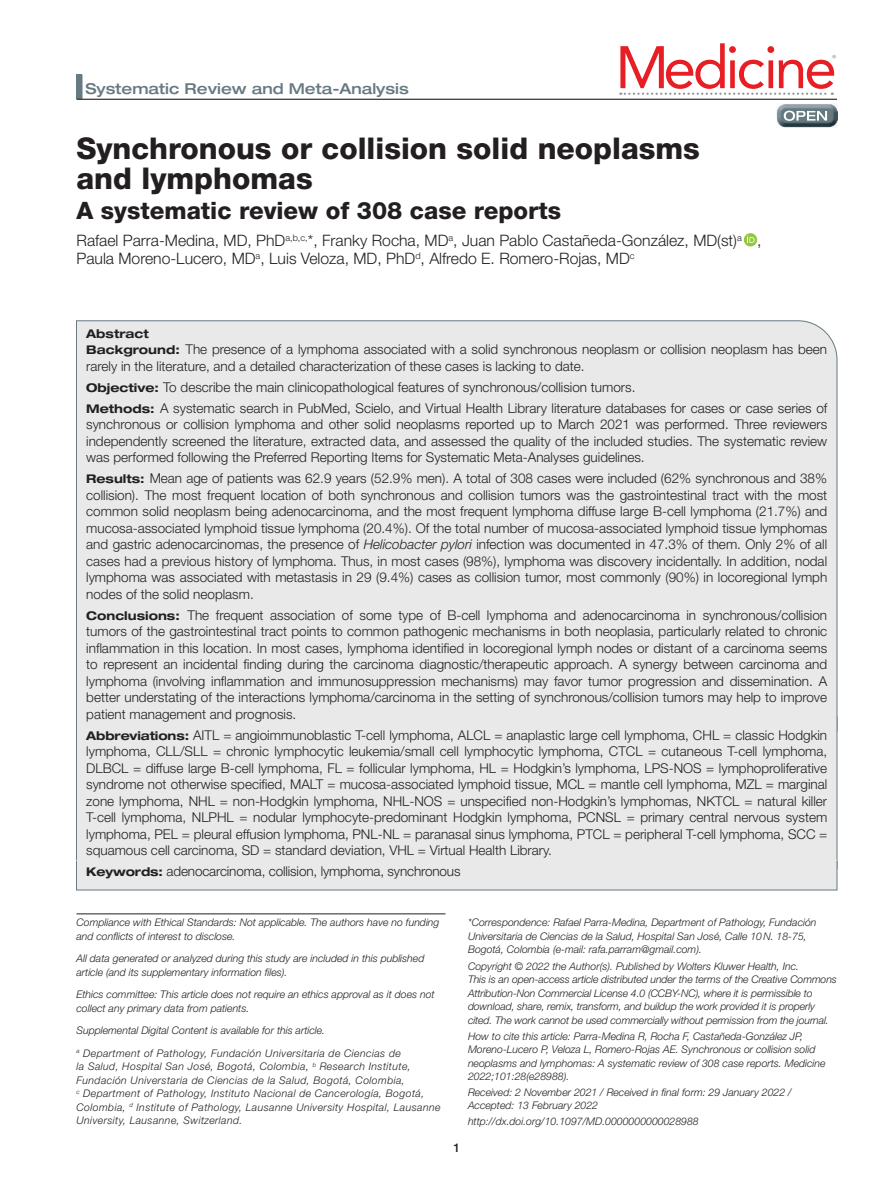
<style>
.page{position:relative;width:891px;height:1188px;background:#fff}
.page>*{position:absolute;margin:0;border:0;box-sizing:border-box;transform-origin:0 0}
.t1{font:59.4px "Avenir";letter-spacing:-.06em;color:#e71e24}
.t2{font:800 30px/30px "Helvetica Neue LT Std";color:#231f20}
.t3{font:800 24px "Helvetica Neue LT Std";color:#231f20}
.t4{font:300 15.75px/18px "Helvetica Neue LT Std";color:#231f20}
.t5{font:500 expanded 15px "Helvetica Neue LT Std";color:#667981}
.t6{font:300 13.5px/16.5px "Helvetica Neue LT Std";color:#231f20;text-align:justify}
.t7{font:700 expanded 12px "Helvetica Neue LT Std";color:#231f20}
.t8{font:500 12px "Helvetica Neue LT Std";color:#231f20}
.t9{font:italic 300 10.5px/13.5px "Helvetica Neue LT Std";color:#231f20}
.t10{font:italic 300 10.5px/13.5px "Helvetica Neue LT Std";letter-spacing:.04em;color:#231f20}
.t11{font:500 10.35px "Akzidenz Grotesk BE";color:#909295}
.s1{font-weight:700;font-stretch:expanded;font-size:12px}
.s2{font-style:italic}
</style>
<div class="page">
<div style="left:76px;top:74px;width:6px;height:25px;background:#677981"></div>
<hr style="left:76px;top:99px;width:761px;height:1px;background:#231f20">
<img style="left:776px;top:104px;width:61px;height:24px">
<svg style="left:784px;top:111px;width:43px;height:10px"></svg>
<svg style="left:620px;top:93px;width:213px;height:2px"></svg>
<div style="left:76px;top:320px;width:762px;height:413px;background:#e9e9e9"></div>
<div style="left:76px;top:717px;width:761px;height:153px;background:#e9e9e9"></div>
<div style="left:76px;top:861px;width:761px;height:29px;background:#e9e9e9"></div>
<div style="left:744px;top:233px;width:13px;height:13px;background:#93c73e;border-radius:50%"></div>
<svg style="left:747px;top:236px;width:8px;height:7px"></svg>
<hr style="left:76px;top:914px;width:370px;height:1px;background:#231f20">
<p class="t5" style="left:86px;top:80px;width:325px">Systematic Review and Meta-Analysis</p>
<h1 class="t1" style="left:615px;top:33px;width:223px">Medicine</h1>
<p class="t11" style="left:832px;top:52px;width:6px">®</p>
<h2 class="t2" style="left:76px;top:134px;width:625px">Synchronous or collision solid neoplasms and lymphomas</h2>
<h3 class="t3" style="left:76px;top:197px;width:486px">A systematic review of 308 case reports</h3>
<p class="t4" style="left:76px;top:231px;width:686px">Rafael Parra-Medina, MD, PhD<sup>a,b,c,</sup>*, Franky Rocha, MD<sup>a</sup>, Juan Pablo Castañeda-González, MD(st)<sup>a</sup> ,<br>Paula Moreno-Lucero, MD<sup>a</sup>, Luis Veloza, MD, PhD<sup>d</sup>, Alfredo E. Romero-Rojas, MD<sup>c</sup></p>
<p class="t7" style="left:86px;top:326px;width:64px">Abstract</p>
<p class="t6" style="left:86px;top:341px;width:742px"><span class="s1">Background:</span> The presence of a lymphoma associated with a solid synchronous neoplasm or collision neoplasm has been rarely in the literature, and a detailed characterization of these cases is lacking to date.</p>
<p class="t6" style="left:86px;top:376px;width:743px;line-height:21px"><span class="s1">Objective:</span> To describe the main clinicopathological features of synchronous/collision tumors.<br><span class="s1">Methods:</span> A systematic search in PubMed, Scielo, and Virtual Health Library literature databases for cases or case series of</p>
<p class="t6" style="left:86px;top:416px;width:743px">synchronous or collision lymphoma and other solid neoplasms reported up to March 2021 was performed. Three reviewers independently screened the literature, extracted data, and assessed the quality of the included studies. The systematic review was performed following the Preferred Reporting Items for Systematic Meta-Analyses guidelines.</p>
<p class="t6" style="left:86px;top:470px;width:743px"><span class="s1">Results:</span> Mean age of patients was 62.9 years (52.9% men). A total of 308 cases were included (62% synchronous and 38% collision). The most frequent location of both synchronous and collision tumors was the gastrointestinal tract with the most common solid neoplasm being adenocarcinoma, and the most frequent lymphoma diffuse large B-cell lymphoma (21.7%) and mucosa-associated lymphoid tissue lymphoma (20.4%). Of the total number of mucosa-associated lymphoid tissue lymphomas and gastric adenocarcinomas, the presence of <span class="s2">Helicobacter pylori</span> infection was documented in 47.3% of them. Only 2% of all cases had a previous history of lymphoma. Thus, in most cases (98%), lymphoma was discovery incidentally. In addition, nodal lymphoma was associated with metastasis in 29 (9.4%) cases as collision tumor, most commonly (90%) in locoregional lymph nodes of the solid neoplasm.</p>
<p class="t6" style="left:86px;top:607px;width:743px"><span class="s1">Conclusions:</span> The frequent association of some type of B-cell lymphoma and adenocarcinoma in synchronous/collision tumors of the gastrointestinal tract points to common pathogenic mechanisms in both neoplasia, particularly related to chronic inflammation in this location. In most cases, lymphoma identified in locoregional lymph nodes or distant of a carcinoma seems to represent an incidental finding during the carcinoma diagnostic/therapeutic approach. A synergy between carcinoma and lymphoma (involving inflammation and immunosuppression mechanisms) may favor tumor progression and dissemination. A better understating of the interactions lymphoma/carcinoma in the setting of synchronous/collision tumors may help to improve patient management and prognosis.</p>
<p class="t6" style="left:86px;top:727px;width:743px"><span class="s1">Abbreviations:</span> AITL = angioimmunoblastic T-cell lymphoma, ALCL = anaplastic large cell lymphoma, CHL = classic Hodgkin lymphoma, CLL/SLL = chronic lymphocytic leukemia/small cell lymphocytic lymphoma, CTCL = cutaneous T-cell lymphoma, DLBCL = diffuse large B-cell lymphoma, FL = follicular lymphoma, HL = Hodgkin’s lymphoma, LPS-NOS = lymphoproliferative syndrome not otherwise specified, MALT = mucosa-associated lymphoid tissue, MCL = mantle cell lymphoma, MZL = marginal zone lymphoma, NHL = non-Hodgkin lymphoma, NHL-NOS = unspecified non-Hodgkin’s lymphomas, NKTCL = natural killer T-cell lymphoma, NLPHL = nodular lymphocyte-predominant Hodgkin lymphoma, PCNSL = primary central nervous system lymphoma, PEL = pleural effusion lymphoma, PNL-NL = paranasal sinus lymphoma, PTCL = peripheral T-cell lymphoma, SCC = squamous cell carcinoma, SD = standard deviation, VHL = Virtual Health Library.</p>
<p class="t6" style="left:86px;top:863px;width:376px"><span class="s1">Keywords:</span> adenocarcinoma, collision, lymphoma, synchronous</p>
<p class="t9" style="left:76px;top:916px;width:364px">Compliance with Ethical Standards: Not applicable. The authors have no funding and conflicts of interest to disclose.</p>
<p class="t9" style="left:76px;top:952px;width:349px">All data generated or analyzed during this study are included in this published article (and its supplementary information files).</p>
<p class="t9" style="left:76px;top:988px;width:360px">Ethics committee: This article does not require an ethics approval as it does not collect any primary data from patients.</p>
<p class="t10" style="left:76px;top:1019px;width:326px;line-height:22.5px">Supplemental Digital Content is available for this article.<br><sup>a</sup> Department of Pathology, Fundación Universitaria de Ciencias de</p>
<p class="t10" style="left:76px;top:1060px;width:366px">la Salud, Hospital San José, Bogotá, Colombia, <sup>b</sup> Research Institute, Fundación Universtaria de Ciencias de la Salud, Bogotá, Colombia,<br><sup>c</sup> Department of Pathology, Instituto Nacional de Cancerología, Bogotá, Colombia, <sup>d</sup> Institute of Pathology, Lausanne University Hospital, Lausanne University, Lausanne, Switzerland.</p>
<p class="t9" style="left:468px;top:916px;width:350px">*Correspondence: Rafael Parra-Medina, Department of Pathology, Fundación<br>Universitaria de Ciencias de la Salud, Hospital San José, Calle 10N. 18-75,<br>Bogotá, Colombia (e-mail: rafa.parram@gmail.com).</p>
<p class="t9" style="left:468px;top:959px;width:370px">Copyright © 2022 the Author(s). Published by Wolters Kluwer Health, Inc.<br>This is an open-access article distributed under the terms of the Creative Commons Attribution-Non Commercial License 4.0 (CCBY-NC), where it is permissible to download, share, remix, transform, and buildup the work provided it is properly cited. The work cannot be used commercially without permission from the journal.</p>
<p class="t9" style="left:468px;top:1029px;width:359px">How to cite this article: Parra-Medina R, Rocha F, Castañeda-González JP, Moreno-Lucero P, Veloza L, Romero-Rojas AE. Synchronous or collision solid neoplasms and lymphomas: A systematic review of 308 case reports. Medicine 2022;101:28(e28988).</p>
<p class="t9" style="left:468px;top:1085px;width:325px">Received: 2 November 2021 / Received in final form: 29 January 2022 /<br>Accepted: 13 February 2022</p>
<p class="t9" style="left:468px;top:1114px;width:232px">http://dx.doi.org/10.1097/MD.0000000000028988</p>
<p class="t8" style="left:453px;top:1140px;width:8px">1</p>
</div>
